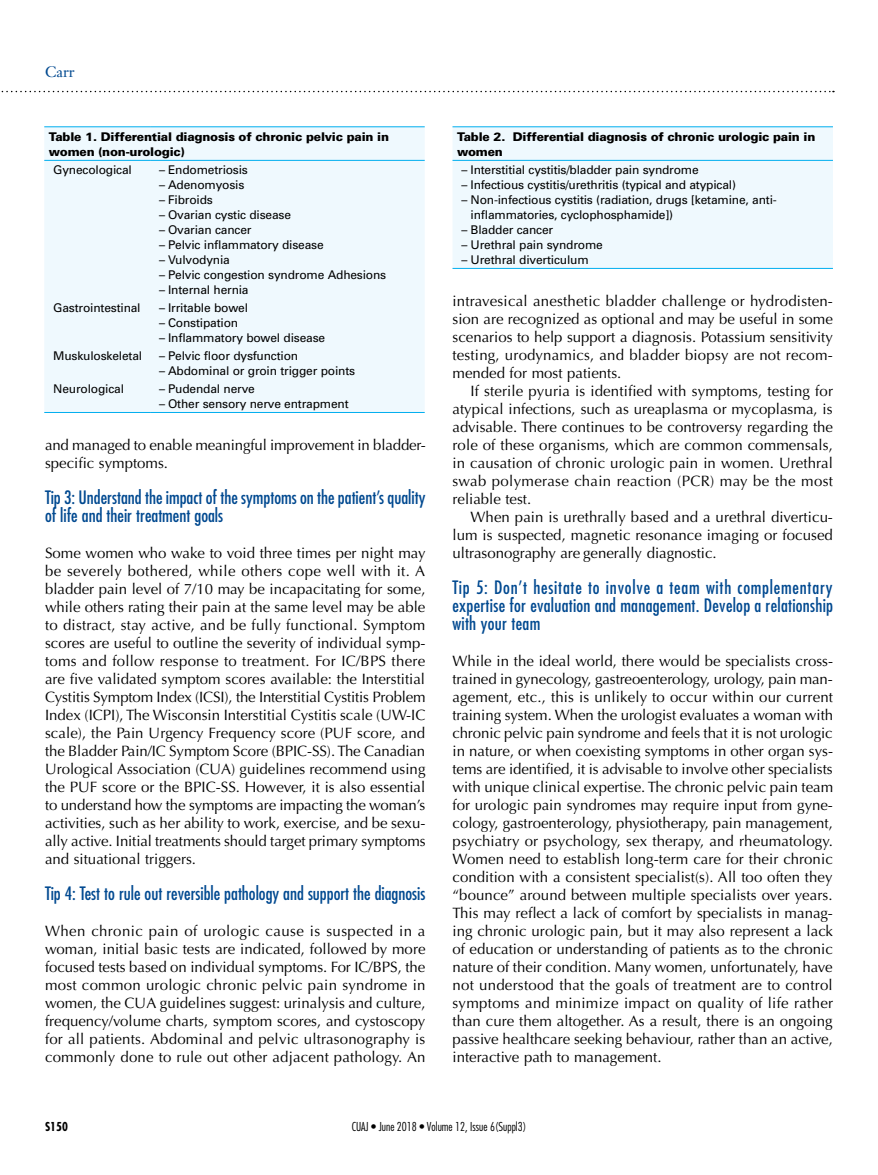
<style>
.page{position:relative;width:878px;height:1175px;background:#fff}
.page>*{position:absolute;margin:0;border:0;box-sizing:border-box;transform-origin:0 0}
.t1{font:condensed 18px/18px "Futura";color:#004990}
.t2{font:15px/18px "Optima";color:#000;text-align:justify}
.t3{font:15px "Janson Text";color:#004990}
.t4{font:12px/15px "Univers";letter-spacing:-.015em;color:#000}
.t5{font:900 12px/15px "Univers";letter-spacing:-.015em;color:#000}
.t6{font:300 condensed 12px "Futura";color:#000}
.t7{font:700 condensed 12px "Futura";color:#000}
</style>
<div class="page">
<svg style="left:1px;top:91px;width:832px;height:1px"></svg>
<div style="left:44px;top:127px;width:380px;height:285px;background:#eff9fe"></div>
<hr style="left:44px;top:126px;width:106px;height:1px;background:#00aeef">
<hr style="left:150px;top:126px;width:274px;height:1px;background:#00aeef">
<hr style="left:44px;top:412px;width:106px;height:1px;background:#00aeef">
<hr style="left:150px;top:412px;width:274px;height:1px;background:#00aeef">
<hr style="left:44px;top:160px;width:106px;height:1px;background:#00aeef">
<hr style="left:150px;top:160px;width:274px;height:1px;background:#00aeef">
<div style="left:452px;top:127px;width:380px;height:141px;background:#eff9fe"></div>
<hr style="left:452px;top:126px;width:380px;height:1px;background:#00aeef">
<hr style="left:452px;top:268px;width:380px;height:1px;background:#00aeef">
<hr style="left:452px;top:160px;width:380px;height:1px;background:#00aeef">
<p class="t3" style="left:45px;top:62px;width:31px">Carr</p>
<p class="t5" style="left:49px;top:129px;width:342px">Table 1. Differential diagnosis of chronic pelvic pain in women (non-urologic)</p>
<p class="t4" style="left:53px;top:162px;width:80px">Gynecological</p>
<p class="t4" style="left:159px;top:162px;width:90px">– Endometriosis</p>
<p class="t4" style="left:159px;top:177px;width:87px">– Adenomyosis</p>
<p class="t4" style="left:159px;top:192px;width:55px">– Fibroids</p>
<p class="t4" style="left:159px;top:207px;width:133px">– Ovarian cystic disease</p>
<p class="t4" style="left:159px;top:222px;width:94px">– Ovarian cancer</p>
<p class="t4" style="left:159px;top:237px;width:166px">– Pelvic inflammatory disease</p>
<p class="t4" style="left:159px;top:252px;width:72px">– Vulvodynia</p>
<p class="t4" style="left:159px;top:267px;width:229px">– Pelvic congestion syndrome Adhesions</p>
<p class="t4" style="left:159px;top:282px;width:91px">– Internal hernia</p>
<p class="t4" style="left:53px;top:300px;width:89px">Gastrointestinal</p>
<p class="t4" style="left:159px;top:300px;width:90px">– Irritable bowel</p>
<p class="t4" style="left:159px;top:315px;width:81px">– Constipation</p>
<p class="t4" style="left:159px;top:330px;width:168px">– Inflammatory bowel disease</p>
<p class="t4" style="left:53px;top:348px;width:90px">Muskuloskeletal</p>
<p class="t4" style="left:159px;top:348px;width:141px">– Pelvic floor dysfunction</p>
<p class="t4" style="left:159px;top:363px;width:197px">– Abdominal or groin trigger points</p>
<p class="t4" style="left:53px;top:381px;width:72px">Neurological</p>
<p class="t4" style="left:159px;top:381px;width:97px">– Pudendal nerve</p>
<p class="t4" style="left:159px;top:396px;width:191px">– Other sensory nerve entrapment</p>
<p class="t2" style="left:45px;top:436px;width:382px">and managed to enable meaningful improvement in bladder&shy;specific symptoms.</p>
<p class="t1" style="left:45px;top:488px;width:382px">Tip 3: Understand the impact of the symptoms on the patient’s quality of life and their treatment goals</p>
<p class="t2" style="left:45px;top:544px;width:382px">Some women who wake to void three times per night may be severely bothered, while others cope well with it. A bladder pain level of 7/10 may be incapacitating for some, while others rating their pain at the same level may be able to distract, stay active, and be fully functional. Symptom scores are useful to outline the severity of individual symp&shy;toms and follow response to treatment. For IC/BPS there are five validated symptom scores available: the Interstitial Cystitis Symptom Index (ICSI), the Interstitial Cystitis Problem Index (ICPI), The Wisconsin Interstitial Cystitis scale (UW-IC scale), the Pain Urgency Frequency score (PUF score, and the Bladder Pain/IC Symptom Score (BPIC-SS). The Canadian Urological Association (CUA) guidelines recommend using the PUF score or the BPIC-SS. However, it is also essential to understand how the symptoms are impacting the woman’s activities, such as her ability to work, exercise, and be sexu&shy;ally active. Initial treatments should target primary symptoms and situational triggers.</p>
<p class="t1" style="left:45px;top:884px;width:382px">Tip 4: Test to rule out reversible pathology and support the diagnosis</p>
<p class="t2" style="left:45px;top:922px;width:382px">When chronic pain of urologic cause is suspected in a woman, initial basic tests are indicated, followed by more focused tests based on individual symptoms. For IC/BPS, the most common urologic chronic pelvic pain syndrome in women, the CUA guidelines suggest: urinalysis and culture, frequency/volume charts, symptom scores, and cystoscopy for all patients. Abdominal and pelvic ultrasonography is commonly done to rule out other adjacent pathology. An</p>
<p class="t5" style="left:457px;top:129px;width:360px">Table 2. Differential diagnosis of chronic urologic pain in women</p>
<p class="t4" style="left:461px;top:162px;width:239px">– Interstitial cystitis/bladder pain syndrome</p>
<p class="t4" style="left:461px;top:177px;width:276px">– Infectious cystitis/urethritis (typical and atypical)</p>
<p class="t4" style="left:470px;top:192px;width:308px;text-indent:-9px">– Non-infectious cystitis (radiation, drugs [ketamine, anti&shy;inflammatories, cyclophosphamide])</p>
<p class="t4" style="left:461px;top:222px;width:93px">– Bladder cancer</p>
<p class="t4" style="left:461px;top:237px;width:143px">– Urethral pain syndrome</p>
<p class="t4" style="left:461px;top:252px;width:129px">– Urethral diverticulum</p>
<p class="t2" style="left:452px;top:292px;width:382px">intravesical anesthetic bladder challenge or hydrodisten&shy;sion are recognized as optional and may be useful in some scenarios to help support a diagnosis. Potassium sensitivity testing, urodynamics, and bladder biopsy are not recom&shy;mended for most patients.</p>
<p class="t2" style="left:452px;top:382px;width:382px;text-indent:18px">If sterile pyuria is identified with symptoms, testing for atypical infections, such as ureaplasma or mycoplasma, is advisable. There continues to be controversy regarding the role of these organisms, which are common commensals, in causation of chronic urologic pain in women. Urethral swab polymerase chain reaction (PCR) may be the most reliable test.</p>
<p class="t2" style="left:452px;top:508px;width:382px;text-indent:18px">When pain is urethrally based and a urethral diverticu&shy;lum is suspected, magnetic resonance imaging or focused ultrasonography are generally diagnostic.</p>
<p class="t1" style="left:452px;top:578px;width:382px;text-align:justify">Tip 5: Don’t hesitate to involve a team with complementary expertise for evaluation and management. Develop a relationship with your team</p>
<p class="t2" style="left:452px;top:652px;width:382px">While in the ideal world, there would be specialists cross&shy;trained in gynecology, gastreoenterology, urology, pain man&shy;agement, etc., this is unlikely to occur within our current training system. When the urologist evaluates a woman with chronic pelvic pain syndrome and feels that it is not urologic in nature, or when coexisting symptoms in other organ sys&shy;tems are identified, it is advisable to involve other specialists with unique clinical expertise. The chronic pelvic pain team for urologic pain syndromes may require input from gyne&shy;cology, gastroenterology, physiotherapy, pain management, psychiatry or psychology, sex therapy, and rheumatology.<br>Women need to establish long-term care for their chronic condition with a consistent specialist(s). All too often they “bounce” around between multiple specialists over years.<br>This may reflect a lack of comfort by specialists in manag&shy;ing chronic urologic pain, but it may also represent a lack of education or understanding of patients as to the chronic nature of their condition. Many women, unfortunately, have not understood that the goals of treatment are to control symptoms and minimize impact on quality of life rather than cure them altogether. As a result, there is an ongoing passive healthcare seeking behaviour, rather than an active, interactive path to management.</p>
<p class="t7" style="left:45px;top:1118px;width:24px">S150</p>
<p class="t6" style="left:351px;top:1118px;width:176px">CUAJ • June 2018 • Volume 12, Issue 6(Suppl3)</p>
</div>
